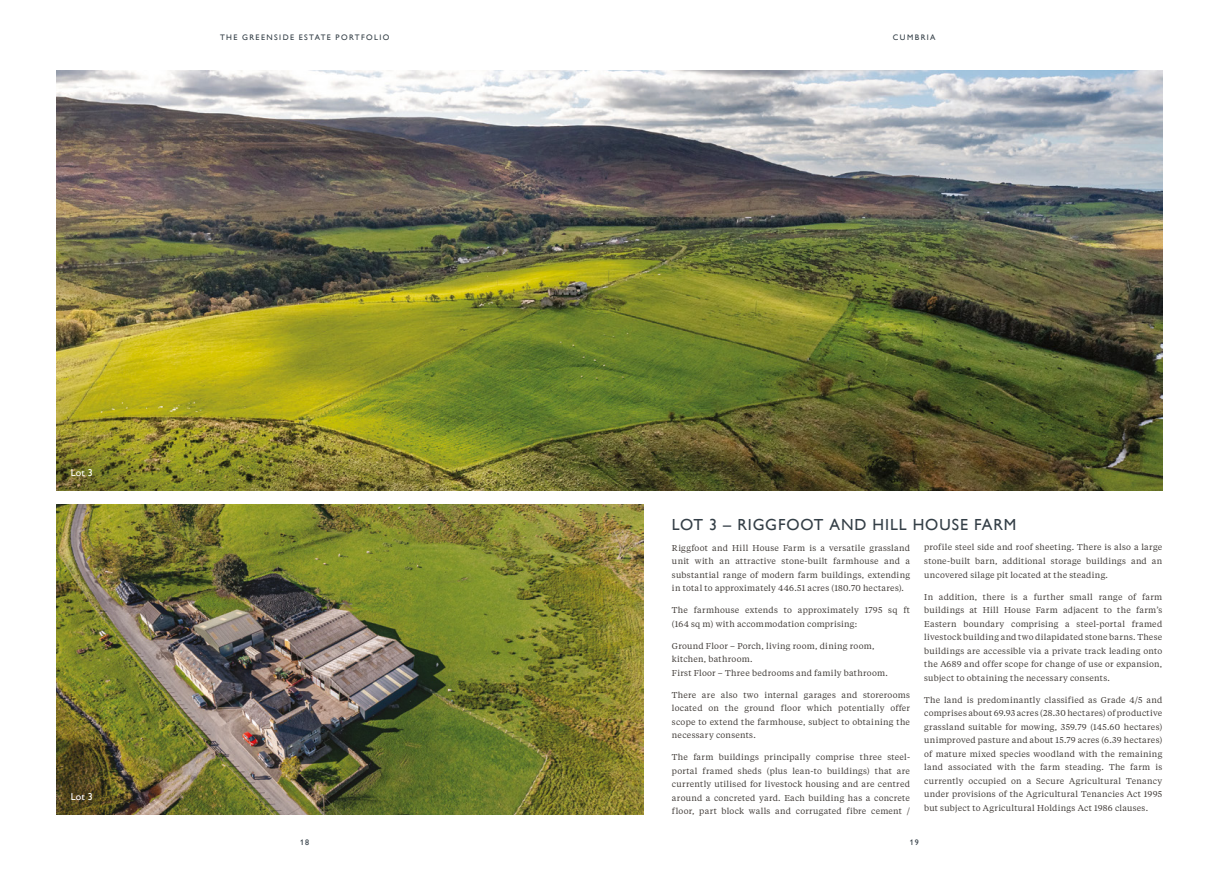
<style>
.page{position:relative;width:1219px;height:871px;background:#fff}
.page>*{position:absolute;margin:0;border:0;box-sizing:border-box;transform-origin:0 0}
.t1{font:16px "Gill Alt One";letter-spacing:.055em;color:#333e46}
.t2{font:10px "Gill Alt One";letter-spacing:.02em;color:#fff}
.t3{font:8.5px/13.5px "Tiempos Text";letter-spacing:.03em;color:#443f3b;text-align:justify}
.t4{font:8px "Gill Alt One";letter-spacing:.175em;color:#333e46}
</style>
<div class="page">
<img style="left:57px;top:71px;width:1105px;height:419px">
<img style="left:57px;top:504px;width:587px;height:310px">
<p class="t4" style="left:220px;top:32px;width:171px">THE GREENSIDE ESTATE PORTFOLIO</p>
<p class="t4" style="left:893px;top:32px;width:44px">CUMBRIA</p>
<p class="t2" style="left:71px;top:467px;width:24px">Lot 3</p>
<p class="t2" style="left:71px;top:790px;width:24px">Lot 3</p>
<h1 class="t1" style="left:672px;top:515px;width:346px">LOT 3 – RIGGFOOT AND HILL HOUSE FARM</h1>
<p class="t3" style="left:672px;top:540px;width:240px">Riggfoot and Hill House Farm is a versatile grassland unit with an attractive stone-built farmhouse and a substantial range of modern farm buildings, extending in total to approximately 446.51 acres (180.70 hectares).</p>
<p class="t3" style="left:672px;top:602px;width:240px">The farmhouse extends to approximately 1795 sq ft (164 sq m) with accommodation comprising:</p>
<p class="t3" style="left:672px;top:638px;width:217px;text-align:left">Ground Floor – Porch, living room, dining room, kitchen, bathroom.<br>First Floor – Three bedrooms and family bathroom.</p>
<p class="t3" style="left:672px;top:687px;width:240px">There are also two internal garages and storerooms located on the ground floor which potentially offer scope to extend the farmhouse, subject to obtaining the necessary consents.</p>
<p class="t3" style="left:672px;top:749px;width:240px">The farm buildings principally comprise three steel&shy;portal framed sheds (plus lean-to buildings) that are currently utilised for livestock housing and are centred around a concreted yard. Each building has a concrete floor, part block walls and corrugated fibre cement /</p>
<p class="t3" style="left:924px;top:540px;width:240px">profile steel side and roof sheeting. There is also a large stone-built barn, additional storage buildings and an uncovered silage pit located at the steading.</p>
<p class="t3" style="left:924px;top:589px;width:240px">In addition, there is a further small range of farm buildings at Hill House Farm adjacent to the farm’s Eastern boundary comprising a steel-portal framed livestock building and two dilapidated stone barns. These buildings are accessible via a private track leading onto the A689 and offer scope for change of use or expansion, subject to obtaining the necessary consents.</p>
<p class="t3" style="left:924px;top:692px;width:240px">The land is predominantly classified as Grade 4/5 and comprises about 69.93 acres (28.30 hectares) of productive grassland suitable for mowing, 359.79 (145.60 hectares) unimproved pasture and about 15.79 acres (6.39 hectares) of mature mixed species woodland with the remaining land associated with the farm steading. The farm is currently occupied on a Secure Agricultural Tenancy under provisions of the Agricultural Tenancies Act 1995 but subject to Agricultural Holdings Act 1986 clauses.</p>
<p class="t4" style="left:300px;top:837px;width:11px">18</p>
<p class="t4" style="left:910px;top:837px;width:10px">19</p>
</div>
